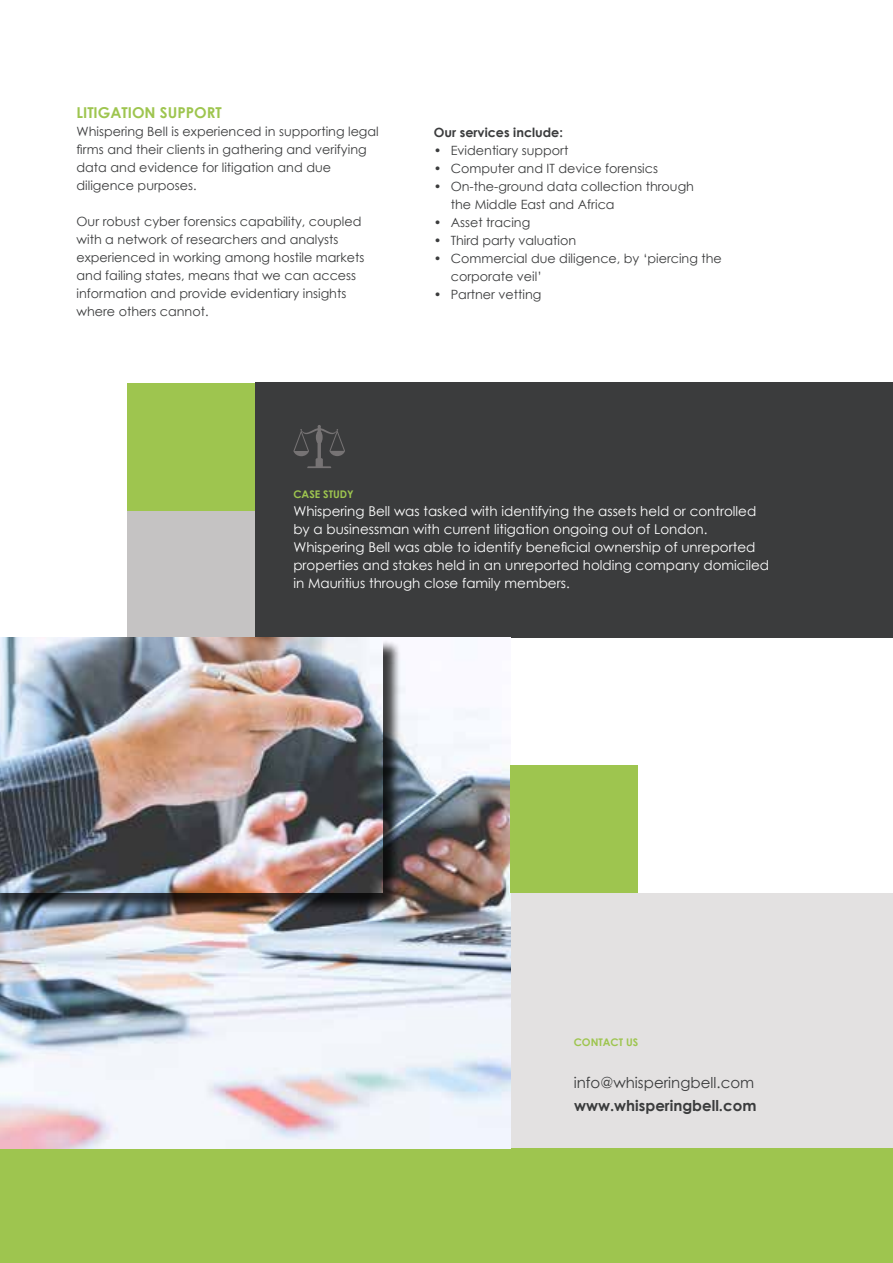
<style>
.page{position:relative;width:893px;height:1263px;background:#fff}
.page>*{position:absolute;margin:0;border:0;box-sizing:border-box;transform-origin:0 0}
.t1{font:15px "Century Gothic";color:#3b3c3d}
.t2{font:700 15px "Century Gothic";color:#3b3c3d}
.t3{font:700 15px "Century Gothic";color:#9ec54f}
.t4{font:13.5px/18px "Century Gothic";color:#fff}
.t5{font:12.75px/18px "Century Gothic";color:#3b3c3d}
.t6{font:700 12.75px "Century Gothic";color:#3b3c3d}
.t7{font:700 10.5px "Century Gothic";color:#9ec54f}
</style>
<div class="page">
<div style="left:128px;top:893px;width:765px;height:255px;background:#e3e1e1"></div>
<div style="left:0;top:1148px;width:893px;height:115px;background:#9ec54f"></div>
<div style="left:128px;top:510px;width:765px;height:128px;background:#c5c3c3"></div>
<div style="left:255px;top:383px;width:638px;height:255px;background:#3b3c3d"></div>
<img style="left:0;top:686px;width:510px;height:462px">
<div style="left:128px;top:383px;width:127px;height:127px;background:#9ec54f"></div>
<div style="left:510px;top:765px;width:128px;height:128px;background:#9ec54f"></div>
<div style="left:0;top:640px;width:401px;height:272px;background:#000;opacity:.75"></div>
<img style="left:0;top:638px;width:383px;height:255px">
<svg style="left:293px;top:425px;width:52px;height:43px"></svg>
<p class="t3" style="left:77px;top:103px;width:147px">LITIGATION SUPPORT</p>
<p class="t5" style="left:77px;top:122px;width:304px">Whispering Bell is experienced in supporting legal firms and their clients in gathering and verifying data and evidence for litigation and due diligence purposes.</p>
<p class="t5" style="left:77px;top:212px;width:289px">Our robust cyber forensics capability, coupled with a network of researchers and analysts experienced in working among hostile markets and failing states, means that we can access information and provide evidentiary insights where others cannot.</p>
<p class="t6" style="left:434px;top:125px;width:131px">Our services include:</p>
<p class="t5" style="left:434px;top:141px;width:136px">• Evidentiary support</p>
<p class="t5" style="left:434px;top:159px;width:226px">• Computer and IT device forensics</p>
<p class="t5" style="left:451px;top:177px;width:245px;text-indent:-17px">• On-the-ground data collection through the Middle East and Africa</p>
<p class="t5" style="left:434px;top:213px;width:98px">• Asset tracing</p>
<p class="t5" style="left:434px;top:231px;width:144px">• Third party valuation</p>
<p class="t5" style="left:451px;top:249px;width:273px;text-indent:-17px">• Commercial due diligence, by ‘piercing the corporate veil’</p>
<p class="t5" style="left:434px;top:285px;width:109px">• Partner vetting</p>
<p class="t7" style="left:293px;top:487px;width:62px">CASE STUDY</p>
<p class="t4" style="left:293px;top:501px;width:477px">Whispering Bell was tasked with identifying the assets held or controlled by a businessman with current litigation ongoing out of London.<br>Whispering Bell was able to identify beneficial ownership of unreported properties and stakes held in an unreported holding company domiciled in Mauritius through close family members.</p>
<p class="t7" style="left:574px;top:1035px;width:66px">CONTACT US</p>
<p class="t1" style="left:574px;top:1073px;width:182px">info@whisperingbell.com</p>
<p class="t2" style="left:574px;top:1096px;width:184px">www.whisperingbell.com</p>
</div>
